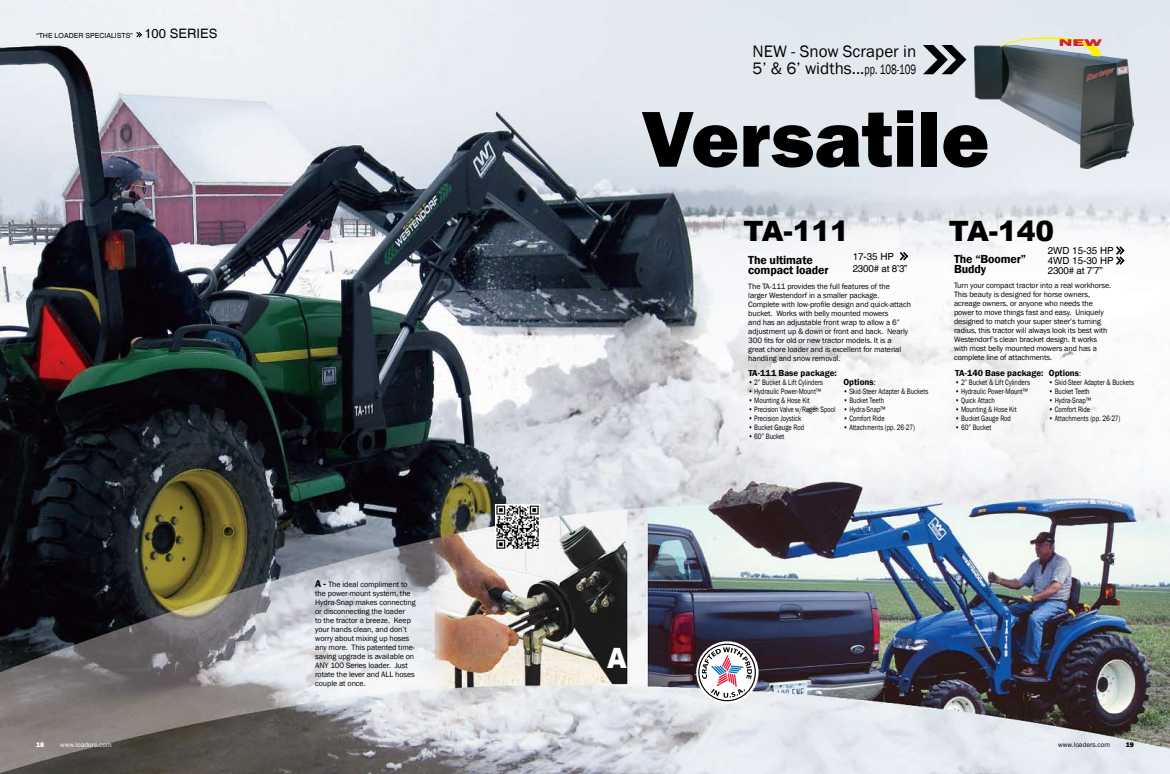
<style>
.page{position:relative;width:1170px;height:774px;background:#fff}
.page>*{position:absolute;margin:0;border:0;box-sizing:border-box;transform-origin:0 0}
.t1{font:800 82px "Franklin Gothic";color:#000}
.t2{font:900 28px "Arial";color:#000}
.t3{font:900 28px "Arial";color:#fff;scale:.9 1}
.t4{font:17.1px/17px "Franklin Gothic";color:#000}
.t5{font:600 12px/10px "Franklin Gothic";letter-spacing:-.01em;color:#000}
.t6{font:800 10px "Franklin Gothic";color:#d2232a;scale:2 1}
.t7{font:9.8px/10px "Helvetica";color:#000;text-align:justify}
.t8{font:9.8px/11.8px "Helvetica";letter-spacing:-.02em;color:#000}
.t9{font:600 9px "Franklin Gothic";color:#000}
.t10{font:8px/9px "Franklin Gothic";letter-spacing:-.01em;color:#000}
.t11{font:8px "Franklin Gothic";letter-spacing:-.01em;color:#000;scale:.8 1}
.t12{font:7px "Helvetica";color:#000}
.t13{font:7px "Franklin Gothic";color:#fff}
.t14{font:7px "Franklin Gothic";color:#000}
.t15{font:800 7px "Franklin Gothic";color:#fff}
.t16{font:800 7px "Franklin Gothic";color:#000}
.s1{font-size:13px}
.s2{font-weight:600;font-size:10px}
.s3{font-size:14px}
.s4{font-weight:400;font-size:8px}
</style>
<div class="page">
<img style="left:0;top:0;width:1170px;height:774px">
<img style="left:974px;top:45px;width:160px;height:123px">
<svg style="left:923px;top:45px;width:44px;height:29px"></svg>
<svg style="left:135px;top:31px;width:8px;height:8px"></svg>
<svg style="left:1114px;top:245px;width:12px;height:22px"></svg>
<svg style="left:999px;top:37px;width:101px;height:20px;background:#b1b89f"></svg>
<img style="left:495px;top:505px;width:45px;height:45px">
<svg style="left:898px;top:250px;width:12px;height:12px"></svg>
<svg style="left:696px;top:641px;width:63px;height:63px"></svg>
<div style="left:698px;top:644px;width:58px;height:57px;border:1px solid #000;border-radius:50%"></div>
<svg style="left:702px;top:647px;width:50px;height:51px"></svg>
<p class="t12" style="left:36px;top:32px;width:182px">“THE LOADER SPECIALISTS” <span class="s1">100 SERIES</span></p>
<p class="t10" style="left:315px;top:580px;width:102px"><span class="s2">A -</span> The ideal compliment to the power-mount system, the<br>Hydra-Snap makes connecting or disconnecting the loader<br>to the tractor a breeze. Keep your hands clean, and don’t worry about mixing up hoses any more. This patented time&shy;saving upgrade is available on<br>ANY 100 Series loader. Just rotate the lever and ALL hoses couple at once.</p>
<h3 class="t4" style="left:752px;top:43px;width:165px">NEW - Snow Scraper in<br>5’ &amp; 6’ widths...<span class="s3">pp. 108-109</span></h3>
<h1 class="t1" style="left:642px;top:86px;width:349px">Versatile</h1>
<p class="t6" style="left:1059px;top:36px;width:23px">NEW</p>
<h2 class="t2" style="left:743px;top:210px;width:107px">TA-111</h2>
<h2 class="t2" style="left:949px;top:210px;width:107px">TA-140</h2>
<p class="t7" style="left:1048px;top:246px;width:67px">2WD 15-35 HP 4WD 15-30 HP 2300# at 7’7”</p>
<p class="t8" style="left:853px;top:251px;width:56px">17-35 HP<br>2300# at 8’3”</p>
<h3 class="t5" style="left:954px;top:254px;width:74px">The “Boomer”<br>Buddy</h3>
<p class="t10" style="left:954px;top:281px;width:159px">Turn your compact tractor into a real workhorse.<br>This beauty is designed for horse owners, acreage owners, or anyone who needs the power to move things fast and easy. Uniquely designed to match your super steer’s turning radius, this tractor will always look its best with Westendorf’s clean bracket design. It works with most belly mounted mowers and has a complete line of attachments.</p>
<p class="t9" style="left:955px;top:368px;width:90px">TA-140 Base package:</p>
<p class="t11" style="left:955px;top:377px;width:95px">• 2” Bucket &amp; Lift Cylinders</p>
<p class="t11" style="left:955px;top:386px;width:92px">• Hydraulic Power-Mount™</p>
<p class="t11" style="left:955px;top:395px;width:51px">• Quick Attach</p>
<p class="t11" style="left:955px;top:404px;width:78px">• Mounting &amp; Hose Kit</p>
<p class="t11" style="left:955px;top:413px;width:71px">• Bucket Gauge Rod</p>
<p class="t11" style="left:955px;top:422px;width:47px">• 60” Bucket</p>
<h3 class="t5" style="left:748px;top:255px;width:82px">The ultimate compact loader</h3>
<p class="t10" style="left:748px;top:282px;width:164px">The TA-111 provides the full features of the<br>larger Westendorf in a smaller package.<br>Complete with low-profile design and quick-attach bucket. Works with belly mounted mowers<br>and has an adjustable front wrap to allow a 6” adjustment up &amp; down or front and back. Nearly 300 fits for old or new tractor models. It is a<br>great chore loader and is excellent for material handling and snow removal.</p>
<p class="t9" style="left:748px;top:368px;width:90px">TA-111 Base package:</p>
<p class="t11" style="left:748px;top:377px;width:95px">• 2” Bucket &amp; Lift Cylinders</p>
<p class="t11" style="left:748px;top:386px;width:92px">• Hydraulic Power-Mount™</p>
<p class="t11" style="left:748px;top:395px;width:78px">• Mounting &amp; Hose Kit</p>
<p class="t11" style="left:748px;top:404px;width:110px">• Precision Valve w/Regen Spool</p>
<p class="t11" style="left:748px;top:413px;width:68px">• Precision Joystick</p>
<p class="t11" style="left:748px;top:422px;width:71px">• Bucket Gauge Rod</p>
<p class="t11" style="left:748px;top:431px;width:47px">• 60” Bucket</p>
<p class="t9" style="left:1049px;top:368px;width:34px">Options<span class="s4">:</span></p>
<p class="t11" style="left:1049px;top:377px;width:108px">• Skid-Steer Adapter &amp; Buckets</p>
<p class="t11" style="left:1049px;top:386px;width:53px">• Bucket Teeth</p>
<p class="t11" style="left:1049px;top:395px;width:54px">• Hydra-Snap™</p>
<p class="t11" style="left:1049px;top:404px;width:53px">• Comfort Ride</p>
<p class="t11" style="left:1049px;top:413px;width:91px">• Attachments (pp. 26-27)</p>
<p class="t9" style="left:843px;top:377px;width:34px">Options<span class="s4">:</span></p>
<p class="t11" style="left:843px;top:386px;width:108px">• Skid-Steer Adapter &amp; Buckets</p>
<p class="t11" style="left:843px;top:395px;width:53px">• Bucket Teeth</p>
<p class="t11" style="left:843px;top:404px;width:54px">• Hydra-Snap™</p>
<p class="t11" style="left:843px;top:413px;width:53px">• Comfort Ride</p>
<p class="t11" style="left:843px;top:422px;width:91px">• Attachments (pp. 26-27)</p>
<h2 class="t3" style="left:607px;top:638px;width:23px">A</h2>
<p class="t15" style="left:36px;top:741px;width:10px">18</p>
<p class="t13" style="left:60px;top:741px;width:53px">www.loaders.com</p>
<p class="t14" style="left:1058px;top:741px;width:53px">www.loaders.com</p>
<p class="t16" style="left:1126px;top:741px;width:10px">19</p>
</div>
